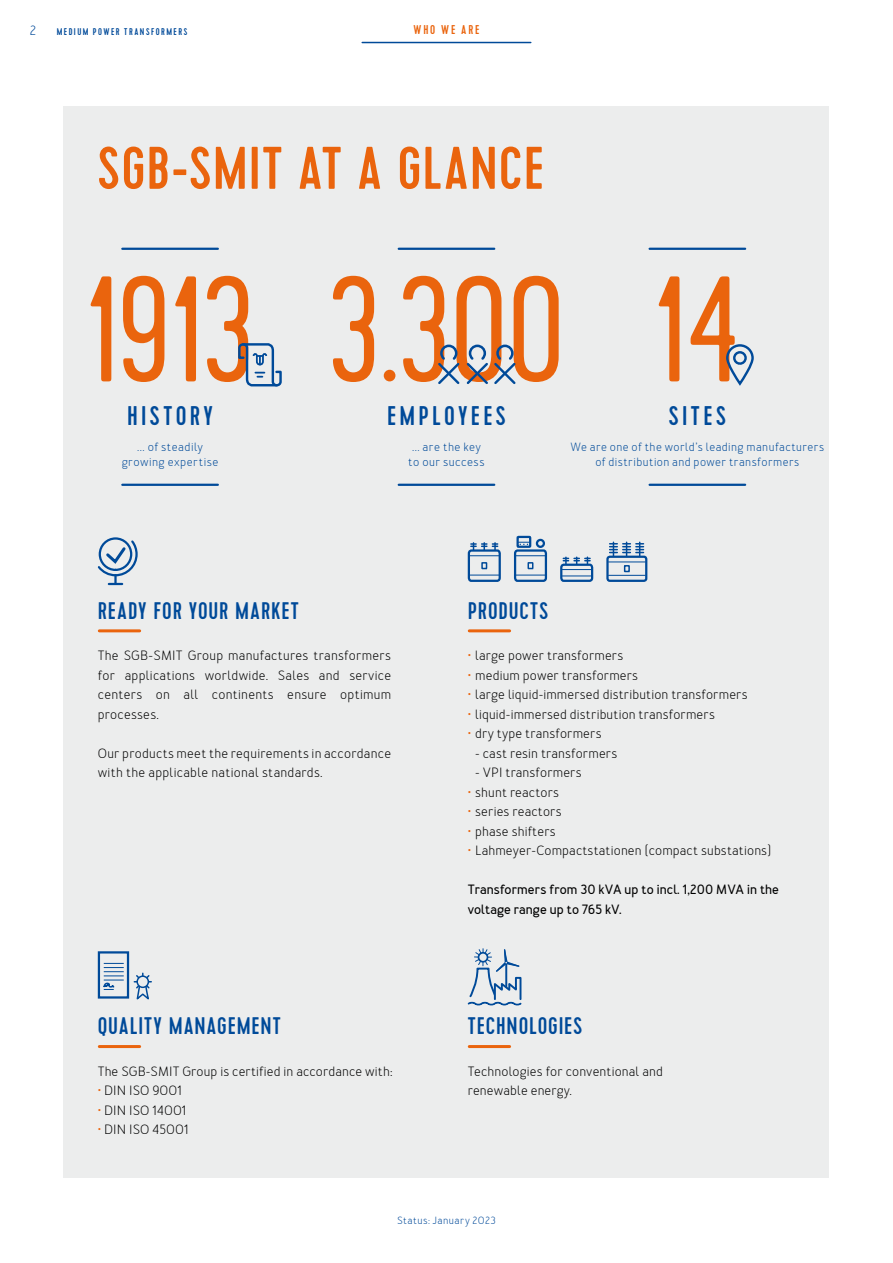
<style>
.page{position:relative;width:893px;height:1263px;background:#fff}
.page>*{position:absolute;margin:0;border:0;box-sizing:border-box;transform-origin:0 0}
.t1{font:300 150px "Cervo";letter-spacing:-.02em;color:#ea640d}
.t2{font:500 60px "Cervo";letter-spacing:.02em;color:#ea640d}
.t3{font:500 27px "Cervo";letter-spacing:.125em;color:#004a99}
.t4{font:500 24px "Cervo";letter-spacing:.035em;color:#004a99}
.t5{font:13.5px/19.5px "Merlo";letter-spacing:.01em;color:#000}
.t6{font:700 13.5px/19.5px "Merlo";letter-spacing:.01em;color:#000}
.t7{font:13.5px "Merlo";color:#004a99}
.t8{font:500 12.75px "Cervo";letter-spacing:.145em;color:#ea640d}
.t9{font:12px/15px "Merlo";letter-spacing:.035em;color:#004a99;text-align:center}
.t10{font:10.5px "Merlo";letter-spacing:.04em;color:#004a99}
.t11{font:500 9.75px "Cervo";letter-spacing:.15em;color:#004a99}
.s1{color:#ea640d}
</style>
<div class="page">
<hr style="left:362px;top:42px;width:169px;height:1px;background:#004a99">
<div style="left:64px;top:106px;width:765px;height:1072px;background:#eceded"></div>
<hr style="left:469px;top:1045px;width:41px;height:3px;background:#ea640d">
<hr style="left:99px;top:1045px;width:41px;height:3px;background:#ea640d">
<svg style="left:134px;top:973px;width:17px;height:27px"></svg>
<div style="left:137px;top:976px;width:11px;height:11px;background:#eceded;border-radius:50%"></div>
<div style="left:136px;top:975px;width:13px;height:13px;border:2px solid #004a99;border-radius:50%"></div>
<hr style="left:469px;top:629px;width:41px;height:3px;background:#ea640d">
<svg style="left:623px;top:542px;width:7px;height:14px"></svg>
<svg style="left:636px;top:542px;width:7px;height:14px"></svg>
<svg style="left:610px;top:542px;width:7px;height:14px"></svg>
<div style="left:606px;top:556px;width:41px;height:26px;border:2px solid #004a99;border-radius:2px"></div>
<hr style="left:608px;top:562px;width:37px;height:1px;background:#004a99">
<hr style="left:608px;top:575px;width:37px;height:1px;background:#004a99">
<div style="left:624px;top:565px;width:6px;height:7px;border:2px solid #004a99"></div>
<div style="left:468px;top:549px;width:33px;height:33px;border:2px solid #004a99;border-radius:3px"></div>
<svg style="left:470px;top:543px;width:29px;height:13px"></svg>
<svg style="left:470px;top:575px;width:29px;height:1px"></svg>
<div style="left:481px;top:562px;width:6px;height:7px;border:2px solid #004a99"></div>
<svg style="left:561px;top:565px;width:31px;height:16px"></svg>
<div style="left:560px;top:564px;width:33px;height:18px;border:2px solid #004a99;border-radius:3px"></div>
<svg style="left:562px;top:557px;width:29px;height:13px"></svg>
<svg style="left:562px;top:576px;width:29px;height:1px"></svg>
<div style="left:514px;top:549px;width:33px;height:33px;border:2px solid #004a99;border-radius:3px"></div>
<div style="left:516px;top:536px;width:15px;height:12px;border:2px solid #004a99"></div>
<svg style="left:516px;top:555px;width:29px;height:1px"></svg>
<svg style="left:516px;top:575px;width:29px;height:1px"></svg>
<div style="left:527px;top:562px;width:6px;height:7px;border:2px solid #004a99"></div>
<div style="left:536px;top:539px;width:9px;height:9px;border:2px solid #004a99;border-radius:50%"></div>
<svg style="left:518px;top:542px;width:12px;height:3px"></svg>
<hr style="left:99px;top:629px;width:41px;height:3px;background:#ea640d">
<svg style="left:97px;top:538px;width:41px;height:47px"></svg>
<svg style="left:467px;top:948px;width:55px;height:58px"></svg>
<div style="left:98px;top:951px;width:31px;height:47px;background:#eceded;border:2px solid #004a99"></div>
<svg style="left:103px;top:962px;width:21px;height:28px"></svg>
<hr style="left:650px;top:248px;width:95px;height:2px;background:#004a99">
<hr style="left:650px;top:484px;width:95px;height:2px;background:#004a99">
<hr style="left:122px;top:248px;width:96px;height:2px;background:#004a99">
<hr style="left:122px;top:484px;width:96px;height:2px;background:#004a99">
<hr style="left:399px;top:248px;width:95px;height:2px;background:#004a99">
<hr style="left:399px;top:484px;width:95px;height:2px;background:#004a99">
<svg style="left:438px;top:345px;width:78px;height:39px"></svg>
<svg style="left:238px;top:343px;width:44px;height:44px"></svg>
<svg style="left:726px;top:344px;width:28px;height:42px"></svg>
<div style="left:733px;top:351px;width:14px;height:14px;border:2px solid #004a99;border-radius:50%"></div>
<p class="t7" style="left:30px;top:22px;width:8px">2</p>
<p class="t11" style="left:57px;top:26px;width:132px">MEDIUM POWER TRANSFORMERS</p>
<p class="t8" style="left:413px;top:23px;width:67px">WHO WE ARE</p>
<h2 class="t2" style="left:98px;top:133px;width:448px">SGB-SMIT AT A GLANCE</h2>
<h1 class="t1" style="left:85px;top:247px;width:173px">1913</h1>
<h3 class="t3" style="left:127px;top:400px;width:87px">HISTORY</h3>
<p class="t9" style="left:122px;top:439px;width:98px">... of steadily growing expertise</p>
<h1 class="t1" style="left:327px;top:247px;width:241px">3.300</h1>
<h3 class="t3" style="left:387px;top:400px;width:120px">EMPLOYEES</h3>
<p class="t9" style="left:408px;top:439px;width:78px">... are the key to our success</p>
<h1 class="t1" style="left:653px;top:247px;width:91px">14</h1>
<h3 class="t3" style="left:669px;top:400px;width:59px">SITES</h3>
<p class="t9" style="left:570px;top:439px;width:255px">We are one of the world’s leading manufacturers of distribution and power transformers</p>
<h3 class="t4" style="left:98px;top:596px;width:202px">READY FOR YOUR MARKET</h3>
<h3 class="t4" style="left:468px;top:596px;width:82px">PRODUCTS</h3>
<p class="t5" style="left:98px;top:646px;width:295px;text-align:justify">The SGB-SMIT Group manufactures transformers for applications worldwide. Sales and service centers on all continents ensure optimum processes.</p>
<p class="t5" style="left:98px;top:743px;width:295px">Our products meet the requirements in accordance with the applicable national standards.</p>
<p class="t5" style="left:468px;top:646px;width:157px"><span class="s1">•</span> large power transformers</p>
<p class="t5" style="left:468px;top:665px;width:172px"><span class="s1">•</span> medium power transformers</p>
<p class="t5" style="left:468px;top:685px;width:281px"><span class="s1">•</span> large liquid-immersed distribution transformers</p>
<p class="t5" style="left:468px;top:704px;width:249px"><span class="s1">•</span> liquid-immersed distribution transformers</p>
<p class="t5" style="left:468px;top:724px;width:135px"><span class="s1">•</span> dry type transformers</p>
<p class="t5" style="left:475px;top:743px;width:144px">- cast resin transformers</p>
<p class="t5" style="left:475px;top:763px;width:108px">- VPI transformers</p>
<p class="t5" style="left:468px;top:782px;width:93px"><span class="s1">•</span> shunt reactors</p>
<p class="t5" style="left:468px;top:802px;width:95px"><span class="s1">•</span> series reactors</p>
<p class="t5" style="left:468px;top:821px;width:90px"><span class="s1">•</span> phase shifters</p>
<p class="t5" style="left:468px;top:841px;width:305px"><span class="s1">•</span> Lahmeyer-Compactstationen (compact substations)</p>
<p class="t6" style="left:468px;top:880px;width:313px">Transformers from 30 kVA up to incl. 1,200 MVA in the voltage range up to 765 kV.</p>
<h3 class="t4" style="left:98px;top:1012px;width:184px">QUALITY MANAGEMENT</h3>
<h3 class="t4" style="left:468px;top:1012px;width:116px">TECHNOLOGIES</h3>
<p class="t5" style="left:98px;top:1062px;width:296px">The SGB-SMIT Group is certified in accordance with:</p>
<p class="t5" style="left:98px;top:1081px;width:86px"><span class="s1">•</span> DIN ISO 9001</p>
<p class="t5" style="left:98px;top:1101px;width:90px"><span class="s1">•</span> DIN ISO 14001</p>
<p class="t5" style="left:98px;top:1120px;width:92px"><span class="s1">•</span> DIN ISO 45001</p>
<p class="t5" style="left:468px;top:1062px;width:197px">Technologies for conventional and renewable energy.</p>
<p class="t10" style="left:397px;top:1214px;width:100px">Status: January 2023</p>
</div>
